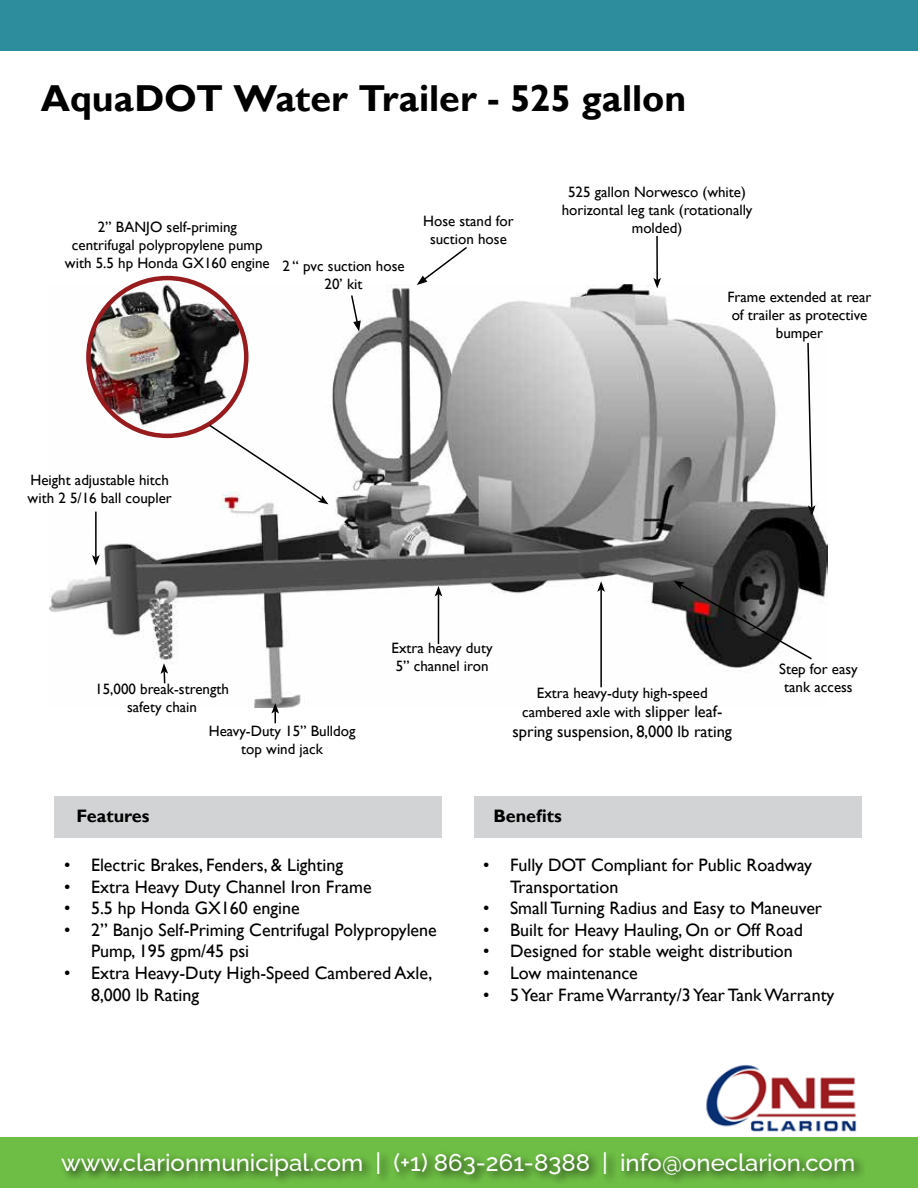
<style>
.page{position:relative;width:918px;height:1188px;background:#fff}
.page>*{position:absolute;margin:0;border:0;box-sizing:border-box;transform-origin:0 0}
.t1{font:700 37.5px "Gill Sans";color:#000}
.t2{font:100 24px "Raleway";color:#fff}
.t3{font:18px/21.6px "Gill Sans";color:#000}
.t4{font:700 18px "Gill Sans";color:#000}
.t5{font:16.5px "Gill Sans";color:#000}
.t6{font:15px/18px "Gill Sans";color:#000;text-align:center}
.s1{font-size:16.5px}
</style>
<div class="page">
<div style="left:0;top:1138px;width:918px;height:50px;background:#6ebe45"></div>
<div style="left:58px;top:1149px;width:808px;height:38px;background:#000;opacity:.75"></div>
<img style="left:706px;top:1064px;width:151px;height:68px">
<div style="left:0;top:0;width:918px;height:50px;background:#2e8d9d"></div>
<div style="left:54px;top:796px;width:388px;height:41px;background:#d1d3d4"></div>
<div style="left:474px;top:796px;width:388px;height:41px;background:#d1d3d4"></div>
<img style="left:50px;top:285px;width:778px;height:422px">
<img style="left:88px;top:278px;width:158px;height:158px;border-radius:79px">
<div style="left:86px;top:276px;width:163px;height:162px;border:4px solid #981b1e;border-radius:50%"></div>
<hr style="left:438px;top:594px;width:1px;height:50px;background:#000">
<svg style="left:435px;top:586px;width:7px;height:10px"></svg>
<svg style="left:674px;top:581px;width:139px;height:80px"></svg>
<svg style="left:271px;top:703px;width:8px;height:20px"></svg>
<hr style="left:656px;top:236px;width:2px;height:44px;background:#000">
<svg style="left:653px;top:278px;width:8px;height:10px"></svg>
<svg style="left:161px;top:663px;width:7px;height:20px"></svg>
<hr style="left:95px;top:512px;width:2px;height:45px;background:#000">
<svg style="left:92px;top:555px;width:8px;height:11px"></svg>
<svg style="left:807px;top:341px;width:9px;height:175px"></svg>
<hr style="left:600px;top:589px;width:2px;height:98px;background:#000">
<svg style="left:597px;top:581px;width:8px;height:11px"></svg>
<svg style="left:208px;top:423px;width:120px;height:81px"></svg>
<svg style="left:417px;top:247px;width:50px;height:38px"></svg>
<svg style="left:350px;top:294px;width:11px;height:38px"></svg>
<h1 class="t1" style="left:41px;top:76px;width:647px">AquaDOT Water Trailer - 525 gallon</h1>
<p class="t6" style="left:65px;top:219px;width:206px">2” BANJO self-priming centrifugal polypropylene pump with 5.5 hp Honda GX160 engine</p>
<p class="t6" style="left:282px;top:258px;width:124px">2 “ pvc suction hose<br>20’ kit</p>
<p class="t6" style="left:423px;top:212px;width:92px">Hose stand for suction hose</p>
<p class="t6" style="left:562px;top:183px;width:192px">525 gallon Norwesco (white) horizontal leg tank (rotationally molded)</p>
<p class="t6" style="left:727px;top:288px;width:146px">Frame extended at rear of trailer as protective bumper</p>
<p class="t6" style="left:28px;top:471px;width:146px;text-align:left">Height adjustable hitch with 2 5/16 ball coupler</p>
<p class="t6" style="left:95px;top:680px;width:135px">15,000 break-strength safety chain</p>
<p class="t4" style="left:77px;top:805px;width:74px">Features</p>
<p class="t6" style="left:209px;top:722px;width:148px">Heavy-Duty 15” Bulldog top wind jack</p>
<p class="t6" style="left:392px;top:639px;width:103px;text-align:left">Extra heavy duty<br>5” channel iron</p>
<p class="t6" style="left:522px;top:683px;width:202px;line-height:19.8px">Extra heavy-duty high-speed cambered axle with <span class="s1">slipper leaf-</span></p>
<p class="t5" style="left:513px;top:722px;width:221px">spring suspension, 8,000 lb rating</p>
<p class="t4" style="left:493px;top:805px;width:70px">Benefits</p>
<p class="t6" style="left:779px;top:660px;width:80px">Step for easy tank access</p>
<p class="t3" style="left:64px;top:855px;width:281px">• Electric Brakes, Fenders, &amp; Lighting</p>
<p class="t3" style="left:64px;top:876px;width:309px">• Extra Heavy Duty Channel Iron Frame</p>
<p class="t3" style="left:64px;top:898px;width:237px">• 5.5 hp Honda GX160 engine</p>
<p class="t3" style="left:91px;top:919px;width:347px;text-indent:-27px">• 2” Banjo Self-Priming Centrifugal Polypropylene<br>Pump, 195 gpm/45 psi</p>
<p class="t3" style="left:91px;top:963px;width:343px;text-indent:-27px">• Extra Heavy-Duty High-Speed Cambered Axle,<br>8,000 lb Rating</p>
<p class="t3" style="left:510px;top:855px;width:303px;text-indent:-27px">• Fully DOT Compliant for Public Roadway<br>Transportation</p>
<p class="t3" style="left:483px;top:898px;width:341px">• Small Turning Radius and Easy to Maneuver</p>
<p class="t3" style="left:483px;top:919px;width:321px">• Built for Heavy Hauling, On or Off Road</p>
<p class="t3" style="left:483px;top:941px;width:311px">• Designed for stable weight distribution</p>
<p class="t3" style="left:483px;top:963px;width:156px">• Low maintenance</p>
<p class="t3" style="left:483px;top:984px;width:353px">• 5 Year Frame Warranty/3 Year Tank Warranty</p>
<h2 class="t2" style="left:61px;top:1143px;width:795px">www.clarionmunicipal.com | (+1) 863-261-8388 | info@oneclarion.com</h2>
</div>
